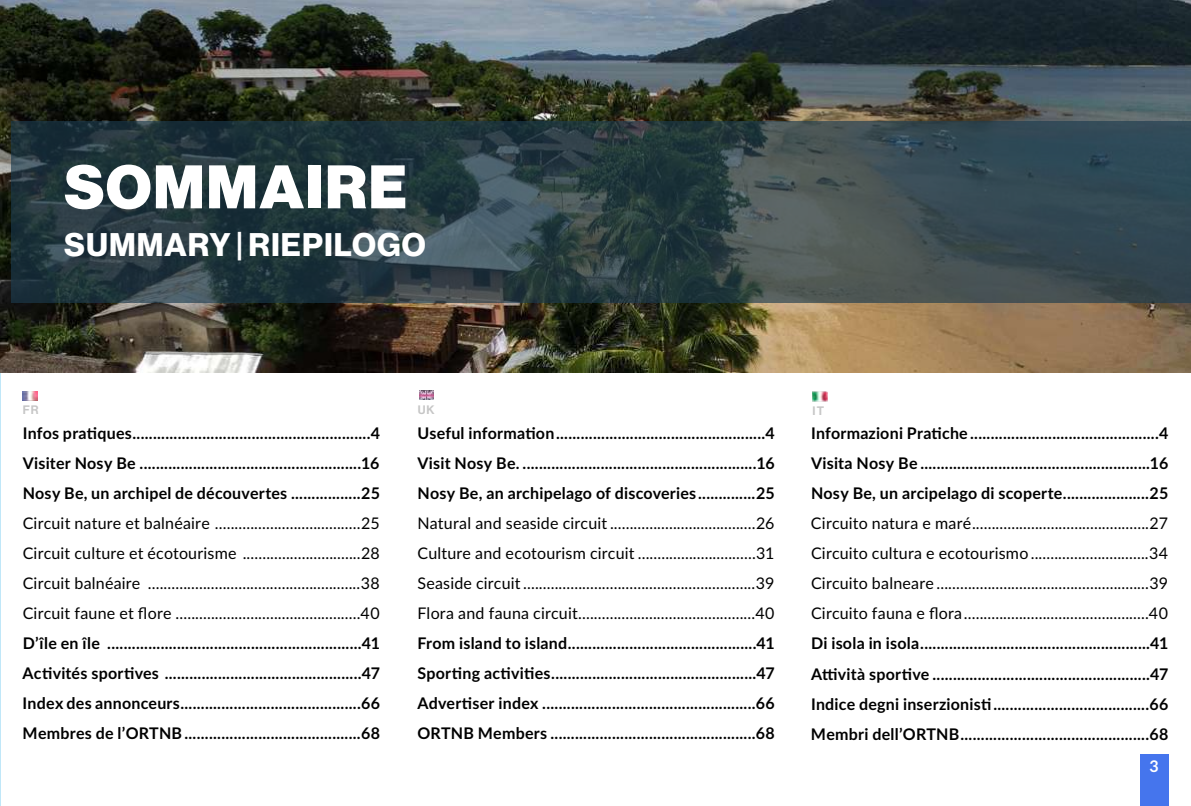
<style>
.page{position:relative;width:1191px;height:806px;background:#fff}
.page>*{position:absolute;margin:0;border:0;box-sizing:border-box;transform-origin:0 0}
.t1{font:900 60px "Neue Haas Display";letter-spacing:.03em;color:#fff}
.t2{font:700 32px "Neue Haas Display";letter-spacing:.03em;color:#fff}
.t3{font:700 16px/30px "Lato";letter-spacing:.015em;color:#000;text-align:justify}
.t4{font:16px/30px "Lato";letter-spacing:.015em;color:#000;text-align:justify}
.t5{font:700 16px "Lato";color:#fff}
.t6{font:12px "Neue Haas Display Mediu";color:#c6c6c6}
</style>
<div class="page">
<div style="left:1140px;top:754px;width:28px;height:51px;background:#4575ed"></div>
<img style="left:0;top:0;width:1px;height:805px">
<img style="left:23px;top:391px;width:14px;height:9px">
<img style="left:419px;top:390px;width:14px;height:10px">
<img style="left:812px;top:391px;width:15px;height:10px">
<img style="left:0;top:0;width:1191px;height:372px">
<svg style="left:12px;top:121px;width:1179px;height:182px;background:#304248"></svg>
<h1 class="t1" style="left:65px;top:152px;width:344px">SOMMAIRE</h1>
<h2 class="t2" style="left:64px;top:226px;width:363px">SUMMARY | RIEPILOGO</h2>
<p class="t6" style="left:23px;top:403px;width:17px">FR</p>
<p class="t3" style="left:23px;top:417px;width:359px">Infos pratiques..........................................................4<br>Visiter Nosy Be ......................................................16<br>Nosy Be, un archipel de découvertes .................25</p>
<p class="t4" style="left:23px;top:507px;width:358px">Circuit nature et balnéaire .....................................25<br>Circuit culture et écotourisme ..............................28<br>Circuit balnéaire ......................................................38<br>Circuit faune et flore ...............................................40</p>
<p class="t3" style="left:23px;top:627px;width:359px">D’île en île ..............................................................41<br>Activités sportives ................................................47<br>Index des annonceurs............................................66<br>Membres de l’ORTNB...........................................68</p>
<p class="t6" style="left:418px;top:402px;width:18px">UK</p>
<p class="t3" style="left:417px;top:417px;width:359px">Useful information...................................................4<br>Visit Nosy Be. .........................................................16<br>Nosy Be, an archipelago of discoveries..............25</p>
<p class="t4" style="left:417px;top:507px;width:358px">Natural and seaside circuit .....................................26<br>Culture and ecotourism circuit ..............................31<br>Seaside circuit...........................................................39<br>Flora and fauna circuit.............................................40</p>
<p class="t3" style="left:417px;top:627px;width:359px">From island to island..............................................41<br>Sporting activities..................................................47<br>Advertiser index ....................................................66<br>ORTNB Members ..................................................68</p>
<p class="t6" style="left:812px;top:404px;width:13px">IT</p>
<p class="t3" style="left:811px;top:417px;width:359px">Informazioni Pratiche ..............................................4<br>Visita Nosy Be ........................................................16<br>Nosy Be, un arcipelago di scoperte.....................25</p>
<p class="t4" style="left:811px;top:507px;width:359px">Circuito natura e maré.............................................27<br>Circuito cultura e ecotourismo ..............................34<br>Circuito balneare ......................................................39<br>Circuito fauna e flora...............................................40</p>
<p class="t3" style="left:811px;top:627px;width:359px">Di isola in isola........................................................41<br>Attività sportive .....................................................47<br>Indice degni inserzionisti......................................66<br>Membri dell’ORTNB..............................................68</p>
<p class="t5" style="left:1149px;top:754px;width:11px">3</p>
</div>
